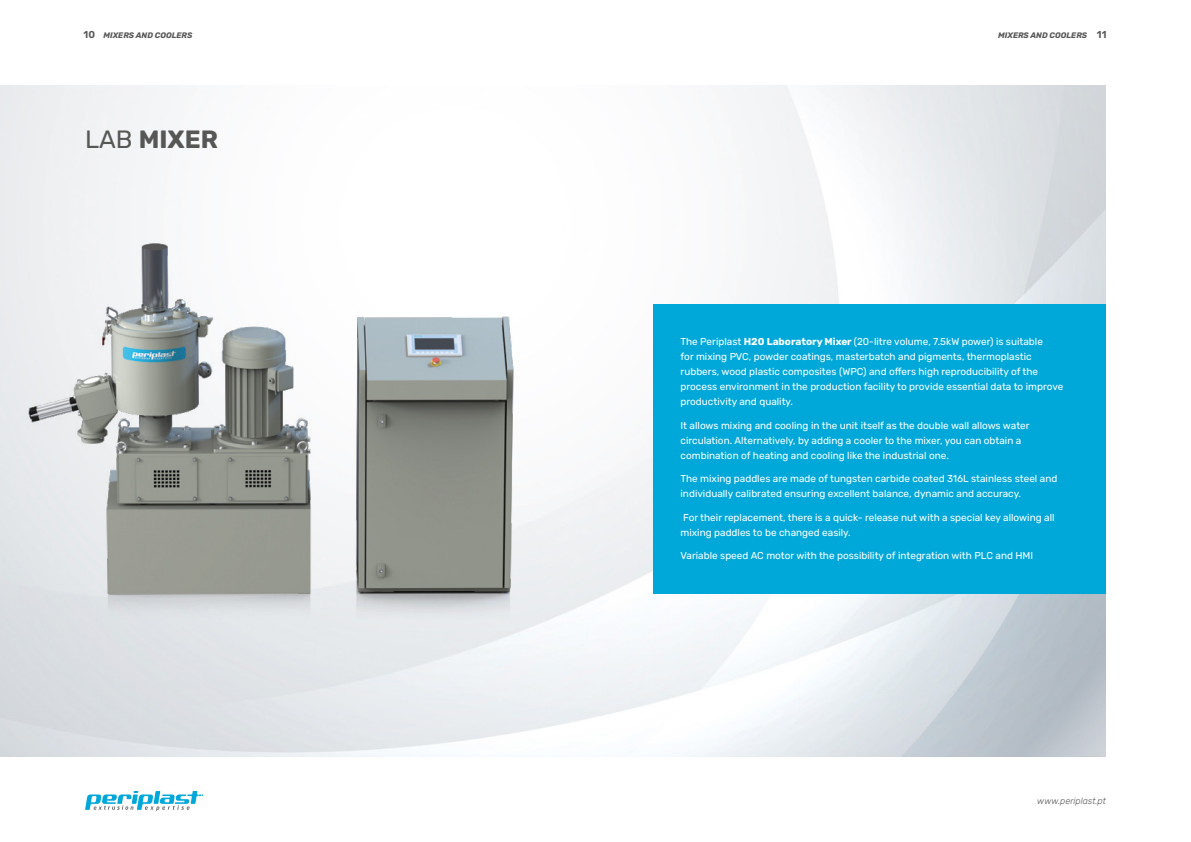
<style>
.page{position:relative;width:1191px;height:842px;background:#fff}
.page>*{position:absolute;margin:0;border:0;box-sizing:border-box;transform-origin:0 0}
.t1{font:700 25px "Rubik";color:#575756}
.t2{font:10px/15px "Rubik";color:#fff}
.t3{font:600 10px "Rubik";color:#575756}
.t4{font:italic 300 9px "Rubik";color:#575756}
.t5{font:italic 700 8px "Rubik";color:#575756}
.s1{font-weight:600;font-style:normal;font-size:10px}
.s2{font-weight:400}
.s3{font-weight:700}
</style>
<div class="page">
<svg style="left:85px;top:791px;width:118px;height:20px"></svg>
<img style="left:0;top:85px;width:1105px;height:672px">
<div style="left:653px;top:305px;width:453px;height:289px;background:#00a8da"></div>
<img style="left:19px;top:229px;width:541px;height:405px">
<p class="t3" style="left:84px;top:29px;width:13px">10</p>
<p class="t5" style="left:998px;top:30px;width:110px">MIXERS AND COOLERS <span class="s1">11</span></p>
<p class="t5" style="left:104px;top:30px;width:90px">MIXERS AND COOLERS</p>
<h1 class="t1" style="left:85px;top:125px;width:134px"><span class="s2">LAB</span> MIXER</h1>
<p class="t2" style="left:680px;top:335px;width:384px">The Periplast <span class="s3">H20 Laboratory Mixer</span> (20-litre volume, 7.5kW power) is suitable<br>for mixing PVC, powder coatings, masterbatch and pigments, thermoplastic rubbers, wood plastic composites (WPC) and offers high reproducibility of the process environment in the production facility to provide essential data to improve productivity and quality.</p>
<p class="t2" style="left:680px;top:418px;width:350px">It allows mixing and cooling in the unit itself as the double wall allows water circulation. Alternatively, by adding a cooler to the mixer, you can obtain a combination of heating and cooling like the industrial one.</p>
<p class="t2" style="left:680px;top:472px;width:378px">The mixing paddles are made of tungsten carbide coated 316L stainless steel and individually calibrated ensuring excellent balance, dynamic and accuracy.</p>
<p class="t2" style="left:680px;top:510px;width:375px">For their replacement, there is a quick- release nut with a special key allowing all mixing paddles to be changed easily.</p>
<p class="t2" style="left:680px;top:549px;width:354px">Variable speed AC motor with the possibility of integration with PLC and HMI</p>
<p class="t4" style="left:1037px;top:796px;width:70px">www.periplast.pt</p>
</div>
